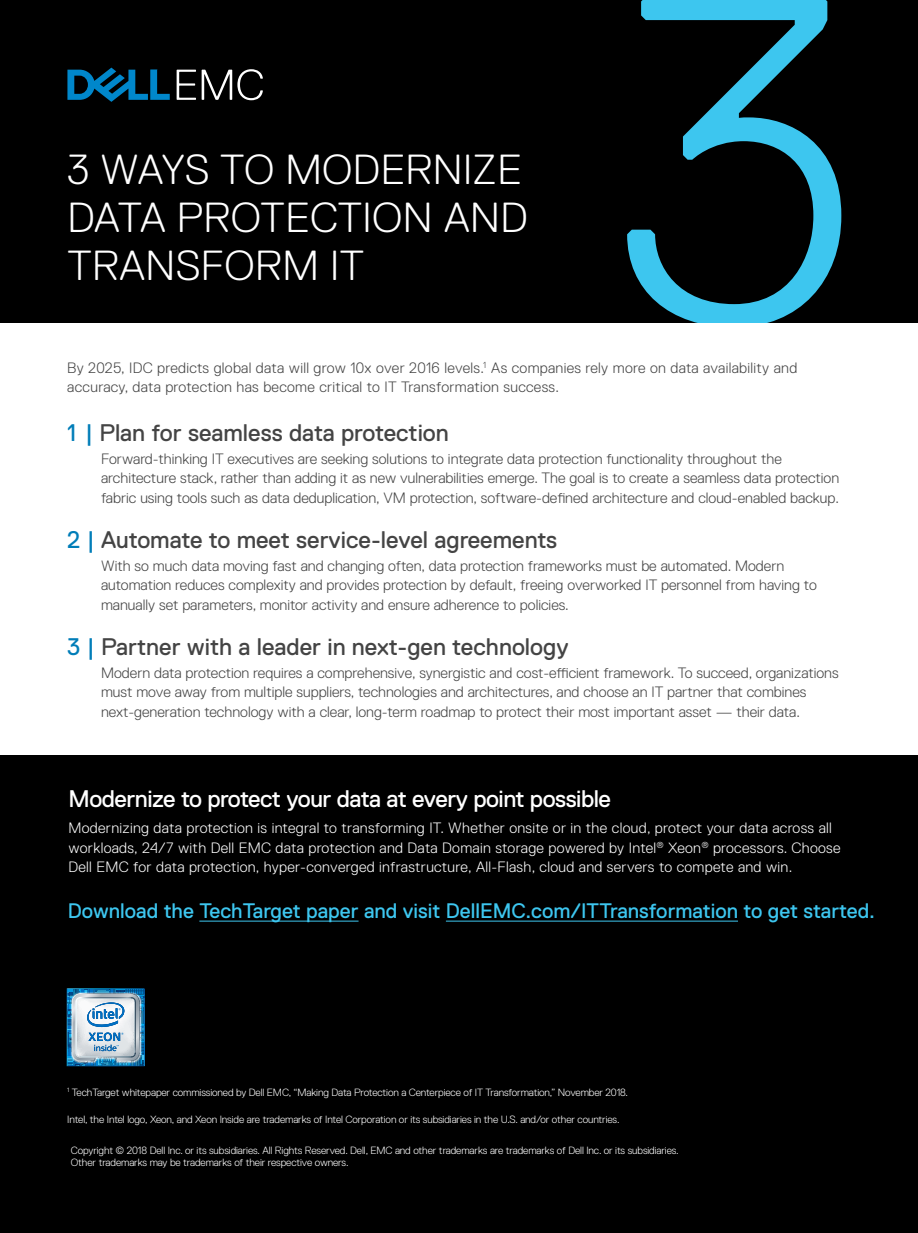
<style>
.page{position:relative;width:918px;height:1233px;background:#fff}
.page>*{position:absolute;margin:0;border:0;box-sizing:border-box;transform-origin:0 0}
.t1{font:300 465.75px "Dell Replica";color:#3dc6ef}
.Headline_1{font:300 42px/48px "Dell Replica";letter-spacing:.01em;color:#fff}
.List_item_subheading{font:24px "Dell Replica";color:#444}
.Conclusion_copy{font:24px "Dell Replica";letter-spacing:-.02em;color:#fff}
.CTA{font:21px "Dell Replica";color:#3dc6ef}
.List_Copy{font:300 15px/19.5px "Dell Replica";color:#444}
.Conclusion_copy-2{font:300 15px/19.5px "Dell Replica";letter-spacing:.02em;color:#fff}
.Intro_Copy{font:300 15px/19.5px "Dell Replica";letter-spacing:.02em;color:#444}
.Birdseed{font:300 10.5px/12px "Dell Replica";letter-spacing:-.01em;color:#fff}
.s1{color:#007db8}
</style>
<div class="page">
<div style="left:0;top:0;width:918px;height:485px;background:#000"></div>
<svg style="left:177px;top:69px;width:86px;height:31px"></svg>
<svg style="left:67px;top:68px;width:103px;height:34px"></svg>
<div style="left:0;top:324px;width:918px;height:777px;background:#fff"></div>
<div style="left:0;top:756px;width:918px;height:477px;background:#000"></div>
<img style="left:67px;top:988px;width:78px;height:79px">
<hr style="left:199px;top:921px;width:160px;height:1px;background:#3dc6ef">
<hr style="left:446px;top:921px;width:292px;height:1px;background:#3dc6ef">
<p class="Headline_1" style="left:67px;top:145px;width:462px">3 WAYS TO MODERNIZE<br>DATA PROTECTION AND<br>TRANSFORM IT</p>
<p class="t1" style="left:613px;top:-96px;width:248px">3</p>
<p class="Intro_Copy" style="left:67px;top:358px;width:732px">By 2025, IDC predicts global data will grow 10x over 2016 levels.<sup>1</sup> As companies rely more on data availability and accuracy, data protection has become critical to IT Transformation success.</p>
<p class="List_item_subheading" style="left:67px;top:419px;width:383px"><span class="s1">1 |</span> Plan for seamless data protection</p>
<p class="List_Copy" style="left:101px;top:449px;width:740px">Forward-thinking IT executives are seeking solutions to integrate data protection functionality throughout the architecture stack, rather than adding it as new vulnerabilities emerge. The goal is to create a seamless data protection fabric using tools such as data deduplication, VM protection, software-defined architecture and cloud-enabled backup.</p>
<p class="List_item_subheading" style="left:67px;top:526px;width:492px"><span class="s1">2 |</span> Automate to meet service-level agreements</p>
<p class="List_Copy" style="left:101px;top:556px;width:717px">With so much data moving fast and changing often, data protection frameworks must be automated. Modern automation reduces complexity and provides protection by default, freeing overworked IT personnel from having to manually set parameters, monitor activity and ensure adherence to policies.</p>
<p class="List_item_subheading" style="left:67px;top:633px;width:503px"><span class="s1">3 |</span> Partner with a leader in next-gen technology</p>
<p class="List_Copy" style="left:101px;top:663px;width:739px">Modern data protection requires a comprehensive, synergistic and cost-efficient framework. To succeed, organizations must move away from multiple suppliers, technologies and architectures, and choose an IT partner that combines next-generation technology with a clear, long-term roadmap to protect their most important asset — their data.</p>
<p class="Conclusion_copy" style="left:68px;top:786px;width:544px">Modernize to protect your data at every point possible</p>
<p class="Conclusion_copy-2" style="left:68px;top:819px;width:774px">Modernizing data protection is integral to transforming IT. Whether onsite or in the cloud, protect your data across all workloads, 24/7 with Dell EMC data protection and Data Domain storage powered by Intel<sup>®</sup> Xeon<sup>®</sup> processors. Choose<br>Dell EMC for data protection, hyper-converged infrastructure, All-Flash, cloud and servers to compete and win.</p>
<p class="CTA" style="left:68px;top:899px;width:809px">Download the TechTarget paper and visit DellEMC.com/ITTransformation to get started.</p>
<p class="Birdseed" style="left:67px;top:1086px;width:562px"><sup>1</sup> TechTarget whitepaper commissioned by Dell EMC, “Making Data Protection a Centerpiece of IT Transformation,” November 2018.</p>
<p class="Birdseed" style="left:67px;top:1114px;width:554px">Intel, the Intel logo, Xeon, and Xeon Inside are trademarks of Intel Corporation or its subsidiaries in the U.S. and/or other countries.</p>
<p class="Birdseed" style="left:71px;top:1144px;width:609px">Copyright © 2018 Dell Inc. or its subsidiaries. All Rights Reserved. Dell, EMC and other trademarks are trademarks of Dell Inc. or its subsidiaries.<br>Other trademarks may be trademarks of their respective owners.</p>
</div>
